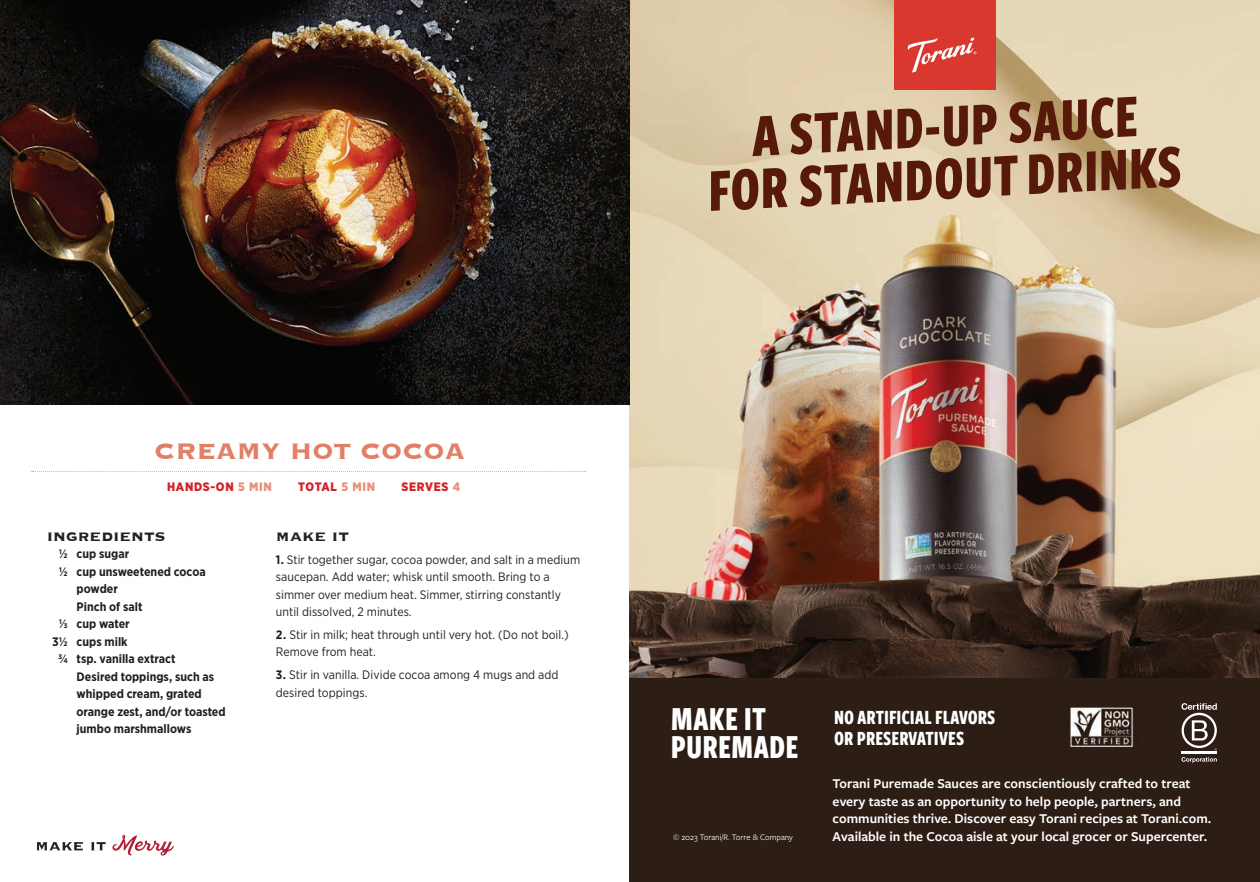
<style>
.page{position:relative;width:1260px;height:882px;background:#fff}
.page>*{position:absolute;margin:0;border:0;box-sizing:border-box;transform-origin:0 0}
.t1{font:700 63px/52.5px "Freight Sans Cmp Pro";color:#56190a;text-align:center}
.t2{font:700 35px/28px "Freight Sans Cmp Pro";color:#fff}
.t3{font:700 29.22px "Copperplate";color:#e18066}
.t4{font:700 21px/21px "Freight Sans Cmp Pro";color:#fff}
.t5{font:700 19.25px "Copperplate";color:#231f20}
.t6{font:600 14px/17.5px "Freight Sans Pro";color:#fff}
.Recipe_Steps{font:12.25px/17.5px "Gotham Narrow";letter-spacing:.005em;color:#231f20}
.t7{font:700 12.25px/17.5px "Gotham Narrow";color:#231f20}
.Recipe_Prep___Serve{font:900 12.25px "Gotham Narrow";letter-spacing:.06em;color:#d1232a}
.t8{font:8.75px "Freight Sans Pro";color:#fff}
.s1{color:#e59279}
.s2{font-weight:700}
</style>
<div class="page">
<img style="left:629px;top:0;width:631px;height:678px">
<div style="left:629px;top:678px;width:631px;height:204px;background:#2c1d15"></div>
<div style="left:894px;top:0;width:102px;height:89px;background:#d9382e"></div>
<svg style="left:907px;top:37px;width:69px;height:36px"></svg>
<img style="left:1070px;top:708px;width:64px;height:39px">
<hr style="left:1182px;top:752px;width:35px;height:2px;background:#fff">
<svg style="left:1181px;top:703px;width:36px;height:47px"></svg>
<svg style="left:1181px;top:757px;width:36px;height:6px"></svg>
<svg style="left:32px;top:471px;width:554px;height:1px"></svg>
<svg style="left:112px;top:835px;width:62px;height:21px"></svg>
<svg style="left:37px;top:842px;width:69px;height:9px"></svg>
<img style="left:0;top:0;width:630px;height:404px">
<p class="t3" style="left:154px;top:432px;width:313px">CREAMY HOT COCOA</p>
<p class="Recipe_Prep___Serve" style="left:167px;top:479px;width:106px">HANDS-ON <span class="s1">5 MIN</span></p>
<p class="Recipe_Prep___Serve" style="left:298px;top:479px;width:78px">TOTAL <span class="s1">5 MIN</span></p>
<p class="Recipe_Prep___Serve" style="left:402px;top:479px;width:60px">SERVES <span class="s1">4</span></p>
<p class="t5" style="left:47px;top:523px;width:120px">ingredients</p>
<p class="t7" style="left:59px;top:545px;width:72px">½ cup sugar</p>
<p class="t7" style="left:77px;top:562px;width:131px;text-indent:-18px">½ cup unsweetened cocoa powder</p>
<p class="t7" style="left:77px;top:597px;width:67px">Pinch of salt</p>
<p class="t7" style="left:59px;top:615px;width:72px">⅓ cup water</p>
<p class="t7" style="left:52px;top:632px;width:77px">3½ cups milk</p>
<p class="t7" style="left:58px;top:650px;width:119px">¾ tsp. vanilla extract</p>
<p class="t7" style="left:77px;top:667px;width:151px">Desired toppings, such as whipped cream, grated orange zest, and/or toasted jumbo marshmallows</p>
<p class="t5" style="left:276px;top:523px;width:75px">make it</p>
<p class="Recipe_Steps" style="left:276px;top:550px;width:306px"><span class="s2">1.</span> Stir together sugar, cocoa powder, and salt in a medium saucepan. Add water; whisk until smooth. Bring to a simmer over medium heat. Simmer, stirring constantly until dissolved, 2 minutes.</p>
<p class="Recipe_Steps" style="left:276px;top:626px;width:295px"><span class="s2">2.</span> Stir in milk; heat through until very hot. (Do not boil.)<br>Remove from heat.</p>
<p class="Recipe_Steps" style="left:276px;top:666px;width:284px"><span class="s2">3.</span> Stir in vanilla. Divide cocoa among 4 mugs and add desired toppings.</p>
<p class="t1" style="left:703px;top:110px;width:476px;rotate:-3deg">A STAND-UP SAUCE<br>FOR STANDOUT DRINKS</p>
<p class="t2" style="left:671px;top:703px;width:129px">MAKE IT<br>PUREMADE</p>
<p class="t4" style="left:834px;top:705px;width:163px">NO ARTIFICIAL FLAVORS<br>OR PRESERVATIVES</p>
<p class="t6" style="left:833px;top:774px;width:380px">Torani Puremade Sauces are conscientiously crafted to treat every taste as an opportunity to help people, partners, and communities thrive. Discover easy Torani recipes at Torani.com.</p>
<p class="t8" style="left:673px;top:832px;width:122px">© 2023 Torani/R. Torre &amp; Company</p>
<p class="t6" style="left:833px;top:827px;width:376px">Available in the Cocoa aisle at your local grocer or Supercenter.</p>
</div>
